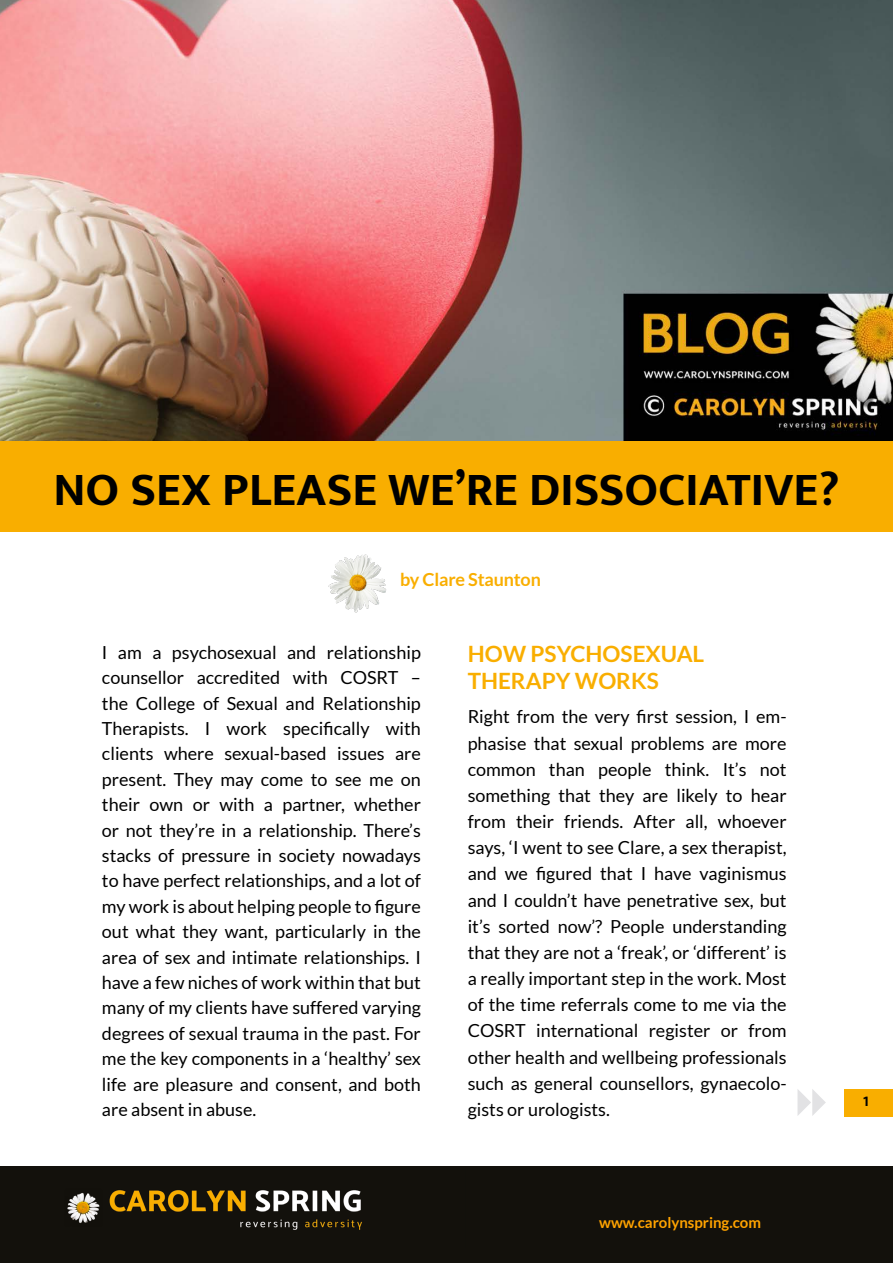
<style>
.page{position:relative;width:893px;height:1263px;background:#fff}
.page>*{position:absolute;margin:0;border:0;box-sizing:border-box;transform-origin:0 0}
.t1{font:700 48px "Mukta";color:#000}
.t2{font:700 22.5px/26.1px "Lato";color:#f9ae00}
.t3{font:18px/25.3px "Lato";color:#000;text-align:justify}
.t4{font:700 18px "Lato";letter-spacing:-.01em;color:#f9ae00}
.t5{font:700 15px "Lato";color:#ffa300}
.t6{font:700 15px "Mukta";color:#000}
</style>
<div class="page">
<div style="left:0;top:1166px;width:893px;height:97px;background:#13110c"></div>
<img style="left:67px;top:1190px;width:295px;height:40px">
<svg style="left:797px;top:1089px;width:29px;height:27px"></svg>
<div style="left:844px;top:1089px;width:49px;height:27px;background:#f9ae00"></div>
<img style="left:0;top:0;width:893px;height:442px">
<div style="left:0;top:442px;width:893px;height:90px;background:#f9ae00"></div>
<img style="left:328px;top:554px;width:58px;height:59px">
<h1 class="t1" style="left:53px;top:461px;width:787px">NO SEX PLEASE WE’RE DISSOCIATIVE?</h1>
<p class="t4" style="left:400px;top:569px;width:142px">by Clare Staunton</p>
<p class="t3" style="left:102px;top:639px;width:320px">I am a psychosexual and relationship counsellor accredited with COSRT – the College of Sexual and Relationship Therapists. I work specifically with clients where sexual-based issues are present. They may come to see me on their own or with a partner, whether or not they’re in a relationship. There’s stacks of pressure in society nowadays to have perfect relationships, and a lot of my work is about helping people to figure out what they want, particularly in the area of sex and intimate relationships. I have a few niches of work within that but many of my clients have suffered varying degrees of sexual trauma in the past. For me the key components in a ‘healthy’ sex life are pleasure and consent, and both are absent in abuse.</p>
<p class="t2" style="left:468px;top:641px;width:238px">HOW PSYCHOSEXUAL<br>THERAPY WORKS</p>
<p class="t3" style="left:468px;top:704px;width:320px;line-height:26.1px">Right from the very first session, I em&shy;phasise that sexual problems are more common than people think. It’s not something that they are likely to hear from their friends. After all, whoever says, ‘I went to see Clare, a sex therapist, and we figured that I have vaginismus and I couldn’t have penetrative sex, but it’s sorted now’? People understanding that they are not a ‘freak’, or ‘different’ is a really important step in the work. Most of the time referrals come to me via the COSRT international register or from other health and wellbeing professionals such as general counsellors, gynaecolo&shy;gists or urologists.</p>
<p class="t6" style="left:863px;top:1092px;width:8px">1</p>
<p class="t5" style="left:599px;top:1214px;width:163px">www.carolynspring.com</p>
</div>
